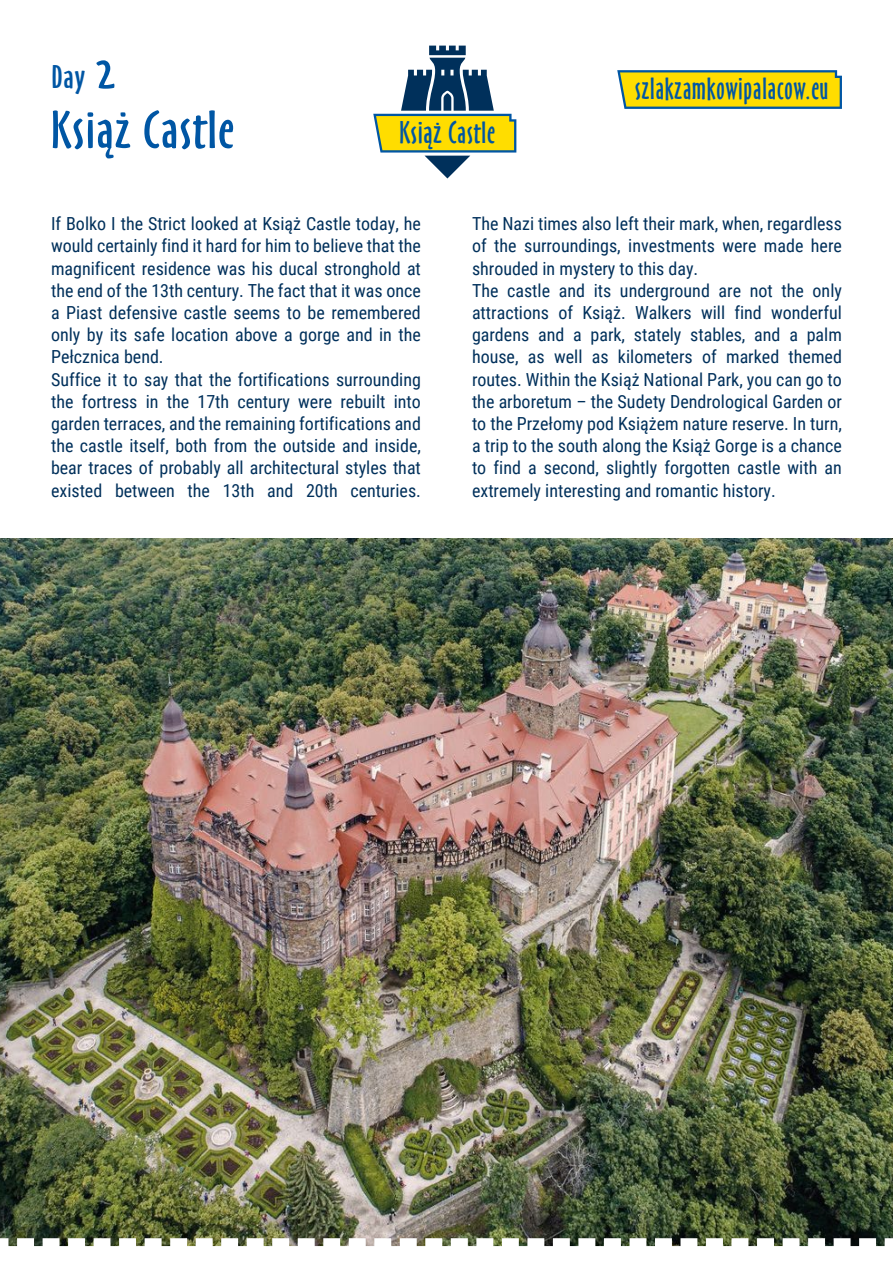
<style>
.page{position:relative;width:893px;height:1263px;background:#fff}
.page>*{position:absolute;margin:0;border:0;box-sizing:border-box;transform-origin:0 0}
.t1{font:49.5px "Oz Handicraft BT";letter-spacing:.02em;color:#0056a4;scale:1.2 1}
.t2{font:30px "Oz Handicraft BT";color:#0056a4;scale:1.2 1}
.t3{font:28.8px "Oz Handicraft BT";letter-spacing:.03em;color:#0056a4;scale:1.1 1}
.t4{font:28.65px "Oz Handicraft BT";letter-spacing:.03em;color:#0056a4}
.t5{font:18px/22.2px "Roboto Condensed";color:#00305b}
.s1{font-size:49.5px}
</style>
<div class="page">
<img style="left:0;top:538px;width:893px;height:700px">
<svg style="left:617px;top:70px;width:225px;height:39px;background:#dccb1c"></svg>
<svg style="left:0;top:1238px;width:893px;height:9px"></svg>
<svg style="left:373px;top:45px;width:144px;height:134px"></svg>
<h2 class="t2" style="left:51px;top:58px;width:54px">Day <span class="s1">2</span></h2>
<h1 class="t1" style="left:51px;top:97px;width:154px">Książ Castle</h1>
<h3 class="t3" style="left:399px;top:114px;width:89px">Książ Castle</h3>
<h3 class="t4" style="left:635px;top:70px;width:195px">szlakzamkowipalacow.eu</h3>
<p class="t5" style="left:51px;top:212px;width:371px">If Bolko I the Strict looked at Książ Castle today, he would certainly find it hard for him to believe that the magnificent residence was his ducal stronghold at the end of the 13th century. The fact that it was once a Piast defensive castle seems to be remembered only by its safe location above a gorge and in the Pełcznica bend.<br>Suffice it to say that the fortifications surrounding the fortress in the 17th century were rebuilt into garden terraces, and the remaining fortifications and the castle itself, both from the outside and inside, bear traces of probably all architectural styles that existed between the 13th and 20th centuries.</p>
<p class="t5" style="left:472px;top:212px;width:371px">The Nazi times also left their mark, when, regardless of the surroundings, investments were made here shrouded in mystery to this day.<br>The castle and its underground are not the only attractions of Książ. Walkers will find wonderful gardens and a park, stately stables, and a palm house, as well as kilometers of marked themed routes. Within the Książ National Park, you can go to the arboretum – the Sudety Dendrological Garden or to the Przełomy pod Książem nature reserve. In turn, a trip to the south along the Książ Gorge is a chance to find a second, slightly forgotten castle with an extremely interesting and romantic history.</p>
</div>
